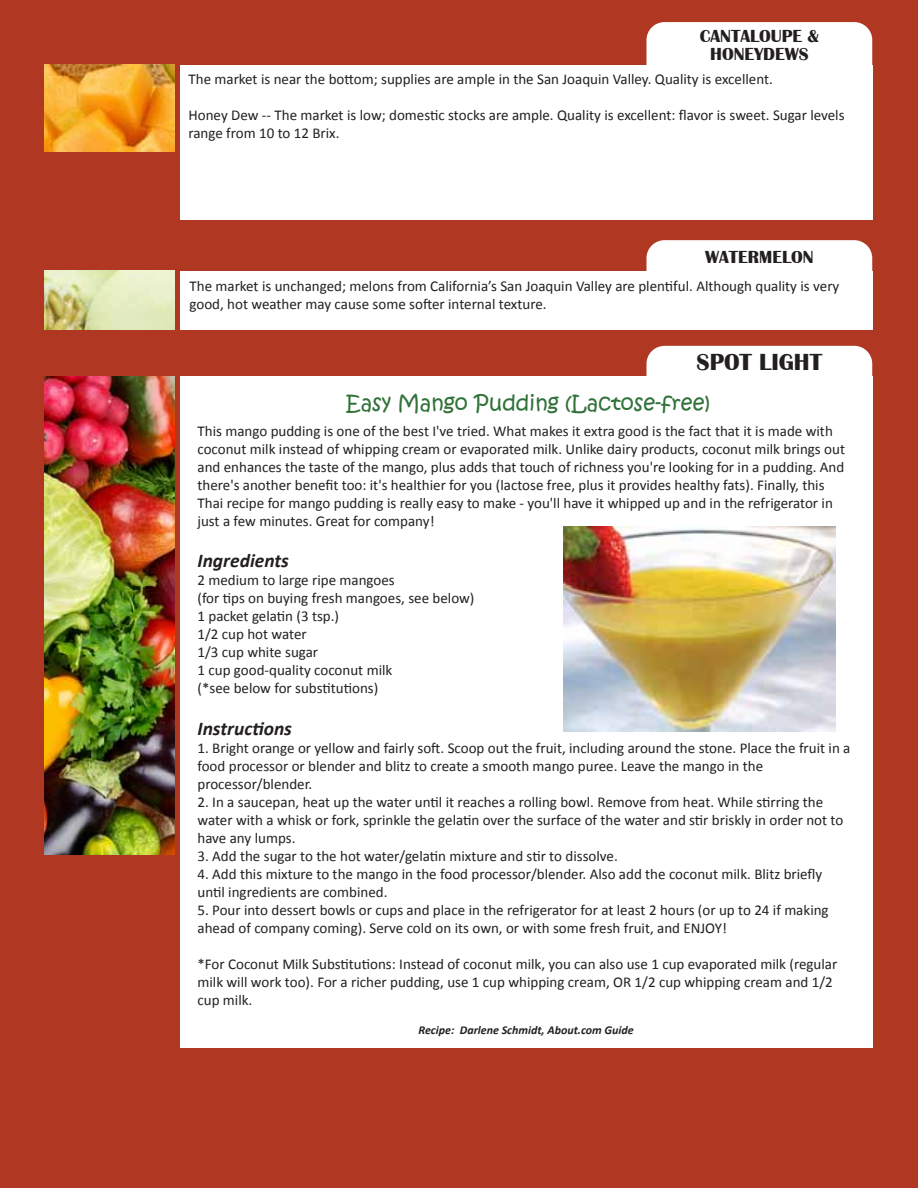
<style>
.page{position:relative;width:918px;height:1188px;background:#b03823}
.page>*{position:absolute;margin:0;border:0;box-sizing:border-box;transform-origin:0 0}
.t1{font:700 24px "Britannic";color:#231f20}
.t2{font:21px "Kristen ITC";color:#307239}
.t3{font:italic 700 19.5px "Calibri";color:#231f20}
.t4{font:700 18px/18px "Britannic";color:#231f20;text-align:center}
.t5{font:15px/18px "Calibri";color:#231f20}
.t6{font:italic 700 12px "Calibri";color:#231f20}
</style>
<div class="page">
<div style="left:646px;top:22px;width:226px;height:67px;background:#fff;border-radius:18px"></div>
<div style="left:180px;top:65px;width:692px;height:154px;background:#fff"></div>
<img style="left:45px;top:65px;width:129px;height:86px">
<div style="left:646px;top:240px;width:226px;height:67px;background:#fff;border-radius:18px"></div>
<div style="left:180px;top:271px;width:692px;height:58px;background:#fff"></div>
<img style="left:45px;top:271px;width:129px;height:58px">
<div style="left:646px;top:346px;width:226px;height:67px;background:#fff;border-radius:18px"></div>
<div style="left:180px;top:377px;width:692px;height:671px;background:#fff"></div>
<img style="left:45px;top:377px;width:129px;height:477px">
<img style="left:563px;top:527px;width:273px;height:205px">
<p class="t4" style="left:700px;top:27px;width:121px">CANTALOUPE &amp;<br>HONEYDEWS</p>
<p class="t5" style="left:188px;top:70px;width:586px">The market is near the bottom; supplies are ample in the San Joaquin Valley. Quality is excellent.</p>
<p class="t5" style="left:188px;top:106px;width:658px">Honey Dew -- The market is low; domestic stocks are ample. Quality is excellent: flavor is sweet. Sugar levels range from 10 to 12 Brix.</p>
<p class="t4" style="left:705px;top:248px;width:110px">WATERMELON</p>
<p class="t5" style="left:190px;top:277px;width:651px">The market is unchanged; melons from California’s San Joaquin Valley are plentiful. Although quality is very good, hot weather may cause some softer internal texture.</p>
<h1 class="t1" style="left:697px;top:348px;width:127px">SPOT LIGHT</h1>
<h2 class="t2" style="left:346px;top:389px;width:366px">Easy Mango Pudding (Lactose-free)</h2>
<p class="t5" style="left:197px;top:422px;width:649px">This mango pudding is one of the best I've tried. What makes it extra good is the fact that it is made with coconut milk instead of whipping cream or evaporated milk. Unlike dairy products, coconut milk brings out and enhances the taste of the mango, plus adds that touch of richness you're looking for in a pudding. And there's another benefit too: it's healthier for you (lactose free, plus it provides healthy fats). Finally, this Thai recipe for mango pudding is really easy to make - you'll have it whipped up and in the refrigerator in just a few minutes. Great for company!</p>
<h3 class="t3" style="left:197px;top:549px;width:93px">Ingredients</h3>
<p class="t5" style="left:197px;top:572px;width:278px">2 medium to large ripe mangoes<br>(for tips on buying fresh mangoes, see below)<br>1 packet gelatin (3 tsp.)<br>1/2 cup hot water<br>1/3 cup white sugar<br>1 cup good-quality coconut milk<br>(*see below for substitutions)</p>
<h3 class="t3" style="left:197px;top:716px;width:96px">Instructions</h3>
<p class="t5" style="left:197px;top:739px;width:654px">1. Bright orange or yellow and fairly soft. Scoop out the fruit, including around the stone. Place the fruit in a food processor or blender and blitz to create a smooth mango puree. Leave the mango in the processor/blender.</p>
<p class="t5" style="left:197px;top:793px;width:647px">2. In a saucepan, heat up the water until it reaches a rolling bowl. Remove from heat. While stirring the water with a whisk or fork, sprinkle the gelatin over the surface of the water and stir briskly in order not to have any lumps.</p>
<p class="t5" style="left:197px;top:847px;width:422px">3. Add the sugar to the hot water/gelatin mixture and stir to dissolve.</p>
<p class="t5" style="left:197px;top:865px;width:626px">4. Add this mixture to the mango in the food processor/blender. Also add the coconut milk. Blitz briefly until ingredients are combined.</p>
<p class="t5" style="left:197px;top:901px;width:633px">5. Pour into dessert bowls or cups and place in the refrigerator for at least 2 hours (or up to 24 if making ahead of company coming). Serve cold on its own, or with some fresh fruit, and ENJOY!</p>
<p class="t5" style="left:197px;top:955px;width:641px">*For Coconut Milk Substitutions: Instead of coconut milk, you can also use 1 cup evaporated milk (regular milk will work too). For a richer pudding, use 1 cup whipping cream, OR 1/2 cup whipping cream and 1/2 cup milk.</p>
<p class="t6" style="left:418px;top:1022px;width:217px">Recipe: Darlene Schmidt, About.com Guide</p>
</div>
